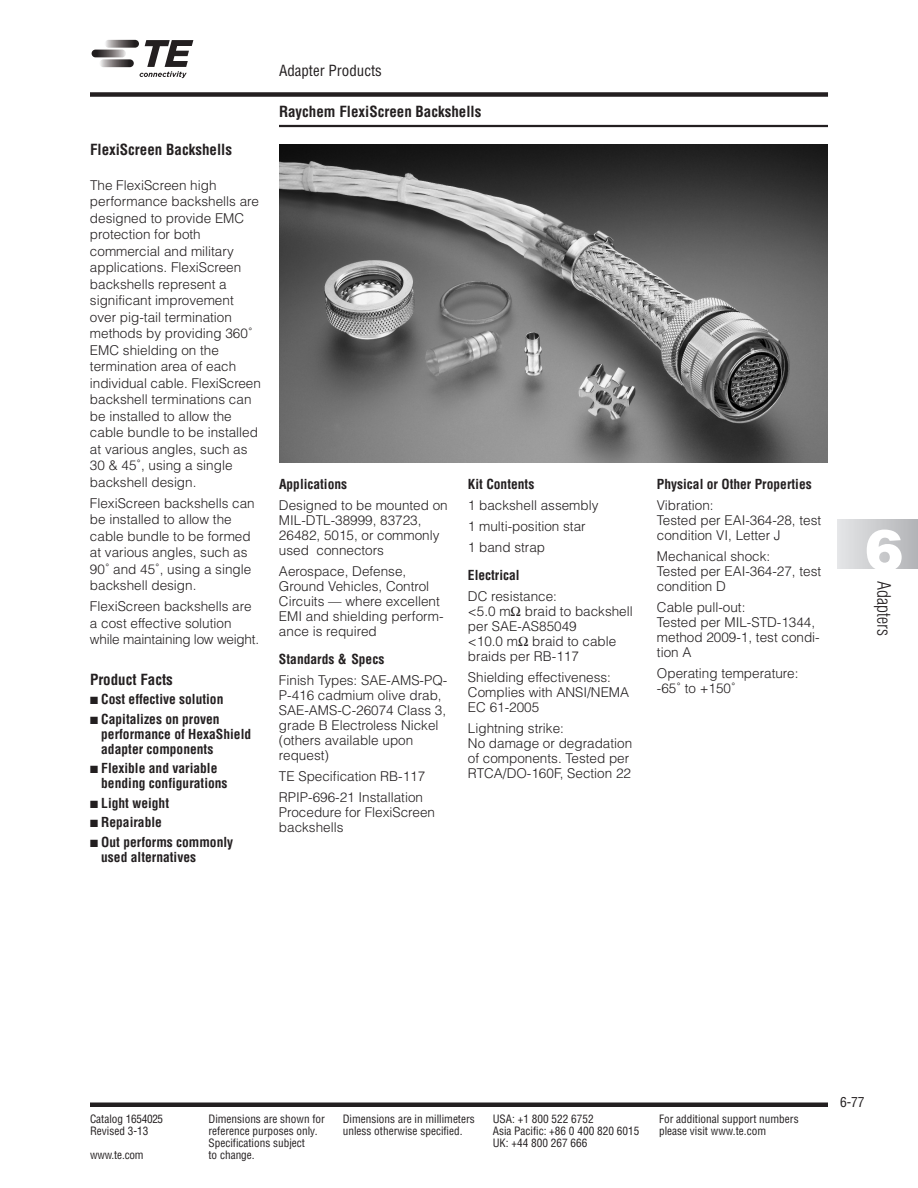
<style>
.page{position:relative;width:918px;height:1188px;background:#fff}
.page>*{position:absolute;margin:0;border:0;box-sizing:border-box;transform-origin:0 0}
.t1{font:900 57px "Helvetica";color:#fff}
.t2{font:300 condensed 18px "Helvetica";color:#231f20}
.t3{font:700 condensed 15px "Helvetica";color:#231f20}
.t4{font:condensed 15px "Helvetica";color:#231f20}
.t5{font:300 13.5px/15px "Helvetica";color:#231f20}
.t6{font:700 condensed 13.5px/15px "Helvetica";color:#231f20}
.t7{font:condensed 13.5px "Helvetica";color:#231f20}
.t8{font:condensed 11.25px "Helvetica";color:#231f20}
</style>
<div class="page">
<div style="left:837px;top:519px;width:81px;height:49px;background:linear-gradient(to right,#e5e6e7,#b2b3b6)"></div>
<hr style="left:279px;top:125px;width:549px;height:2px;background:#231f20">
<div style="left:90px;top:92px;width:738px;height:5px;background:#231f20"></div>
<svg style="left:105px;top:40px;width:34px;height:8px"></svg>
<svg style="left:99px;top:59px;width:35px;height:8px"></svg>
<svg style="left:92px;top:50px;width:34px;height:7px"></svg>
<svg style="left:140px;top:40px;width:53px;height:38px"></svg>
<div style="left:90px;top:1102px;width:738px;height:5px;background:#231f20"></div>
<img style="left:279px;top:144px;width:549px;height:318px">
<p class="t3" style="left:90px;top:141px;width:144px">FlexiScreen Backshells</p>
<p class="t5" style="left:90px;top:178px;width:172px;line-height:16.5px">The FlexiScreen high performance backshells are designed to provide EMC protection for both commercial and military applications. FlexiScreen backshells represent a significant improvement over pig-tail termination methods by providing 360˚<br>EMC shielding on the termination area of each individual cable. FlexiScreen backshell terminations can be installed to allow the cable bundle to be installed at various angles, such as<br>30 &amp; 45˚, using a single backshell design.</p>
<p class="t5" style="left:90px;top:496px;width:166px;line-height:16.5px">FlexiScreen backshells can be installed to allow the cable bundle to be formed at various angles, such as<br>90˚ and 45˚, using a single backshell design.</p>
<p class="t5" style="left:90px;top:600px;width:171px;line-height:16.5px">FlexiScreen backshells are a cost effective solution while maintaining low weight.</p>
<p class="t3" style="left:90px;top:671px;width:84px">Product Facts</p>
<p class="t6" style="left:90px;top:692px;width:135px">■ Cost effective solution</p>
<p class="t6" style="left:101px;top:712px;width:151px;text-indent:-11px">■ Capitalizes on proven performance of HexaShield adapter components</p>
<p class="t6" style="left:101px;top:761px;width:128px;text-indent:-11px">■ Flexible and variable bending configurations</p>
<p class="t6" style="left:90px;top:796px;width:81px">■ Light weight</p>
<p class="t6" style="left:90px;top:815px;width:73px">■ Repairable</p>
<p class="t6" style="left:101px;top:835px;width:133px;text-indent:-11px">■ Out performs commonly used alternatives</p>
<p class="t4" style="left:279px;top:62px;width:104px">Adapter Products</p>
<p class="t3" style="left:279px;top:103px;width:204px">Raychem FlexiScreen Backshells</p>
<p class="t6" style="left:279px;top:476px;width:70px">Applications</p>
<p class="t5" style="left:279px;top:499px;width:170px">Designed to be mounted on<br>MIL-DTL-38999, 83723,<br>26482, 5015, or commonly used connectors</p>
<p class="t5" style="left:279px;top:565px;width:166px">Aerospace, Defense,<br>Ground Vehicles, Control<br>Circuits — where excellent<br>EMI and shielding perform&shy;ance is required</p>
<p class="t6" style="left:279px;top:652px;width:107px">Standards &amp; Specs</p>
<p class="t5" style="left:279px;top:674px;width:170px">Finish Types: SAE-AMS-PQ-<br>P-416 cadmium olive drab,<br>SAE-AMS-C-26074 Class 3, grade B Electroless Nickel (others available upon request)</p>
<p class="t5" style="left:279px;top:767px;width:148px;line-height:21px">TE Specification RB-117<br>RPIP-696-21 Installation</p>
<p class="t5" style="left:279px;top:806px;width:158px">Procedure for FlexiScreen backshells</p>
<p class="t6" style="left:468px;top:476px;width:68px">Kit Contents</p>
<p class="t5" style="left:468px;top:496px;width:132px;line-height:21px">1 backshell assembly<br>1 multi-position star<br>1 band strap</p>
<p class="t6" style="left:468px;top:568px;width:53px">Electrical</p>
<p class="t5" style="left:468px;top:590px;width:166px">DC resistance:<br>&lt;5.0 m braid to backshell per SAE-AS85049<br>&lt;10.0 m braid to cable braids per RB-117</p>
<p class="t5" style="left:468px;top:671px;width:163px">Shielding effectiveness:<br>Complies with ANSI/NEMA<br>EC 61-2005</p>
<p class="t5" style="left:468px;top:722px;width:166px">Lightning strike:<br>No damage or degradation of components. Tested per<br>RTCA/DO-160F, Section 22</p>
<p class="t6" style="left:657px;top:476px;width:156px">Physical or Other Properties</p>
<p class="t5" style="left:657px;top:499px;width:166px">Vibration:<br>Tested per EAI-364-28, test condition VI, Letter J</p>
<p class="t5" style="left:657px;top:550px;width:166px">Mechanical shock:<br>Tested per EAI-364-27, test condition D</p>
<p class="t5" style="left:657px;top:601px;width:164px">Cable pull-out:<br>Tested per MIL-STD-1344, method 2009-1, test condi&shy;tion A</p>
<p class="t5" style="left:657px;top:667px;width:143px">Operating temperature: -65˚ to +150˚</p>
<h1 class="t1" style="left:865px;top:529px;width:40px">6</h1>
<h2 class="t2" style="left:894px;top:581px;width:56px;rotate:90deg">Adapters</h2>
<p class="t8" style="left:90px;top:1112px;width:75px">Catalog 1654025</p>
<p class="t8" style="left:209px;top:1112px;width:118px">Dimensions are shown for</p>
<p class="t8" style="left:343px;top:1112px;width:134px">Dimensions are in millimeters</p>
<p class="t8" style="left:493px;top:1112px;width:102px">USA: +1 800 522 6752</p>
<p class="t8" style="left:659px;top:1112px;width:141px">For additional support numbers</p>
<p class="t8" style="left:90px;top:1124px;width:60px">Revised 3-13</p>
<p class="t8" style="left:209px;top:1124px;width:110px">reference purposes only.</p>
<p class="t8" style="left:343px;top:1124px;width:121px">unless otherwise specified.</p>
<p class="t8" style="left:493px;top:1124px;width:148px">Asia Pacific: +86 0 400 820 6015</p>
<p class="t8" style="left:659px;top:1124px;width:109px">please visit www.te.com</p>
<p class="t8" style="left:209px;top:1136px;width:98px">Specifications subject</p>
<p class="t8" style="left:493px;top:1136px;width:96px">UK: +44 800 267 666</p>
<p class="t8" style="left:90px;top:1148px;width:55px">www.te.com</p>
<p class="t8" style="left:209px;top:1148px;width:48px">to change.</p>
<p class="t7" style="left:840px;top:1095px;width:26px">6-77</p>
</div>
